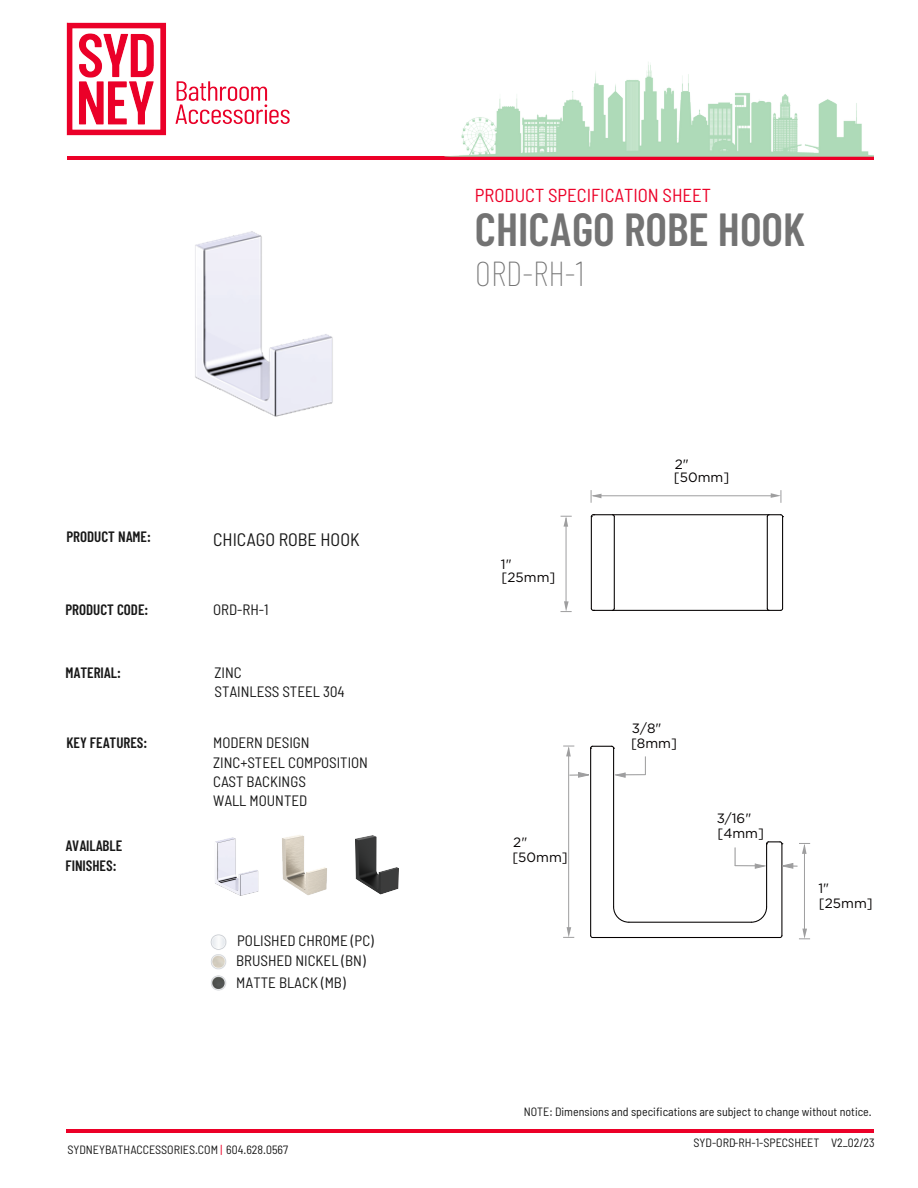
<style>
.page{position:relative;width:918px;height:1188px;background:#fff}
.page>*{position:absolute;margin:0;border:0;box-sizing:border-box;transform-origin:0 0}
.t1{font:600 46.35px "Barlow Condensed";color:#737373}
.t2{font:100 35.4px "Barlow Condensed";color:#737373}
.t3{font:semi-condensed 18.75px "Barlow";color:#ec0028}
.t4{font:semi-condensed 18px "Barlow";color:#181818}
.t5{font:semi-condensed 15px/19px "Barlow";color:#181818}
.t6{font:600 15px/19px "Barlow Condensed";color:#181818}
.t7{font:13.5px/12.8px "Gotham";color:#040000}
.t8{font:semi-condensed 12px "Barlow";color:#181818}
.s1{color:#ec0028}
</style>
<div class="page">
<hr style="left:66px;top:1129px;width:808px;height:3px;background:#ec0028">
<img style="left:66px;top:22px;width:224px;height:114px">
<hr style="left:67px;top:156px;width:807px;height:4px;background:#ec0028">
<img style="left:210px;top:942px;width:17px;height:49px">
<hr style="left:781px;top:844px;width:1px;height:92px;background:#040000">
<hr style="left:593px;top:937px;width:187px;height:1px;background:#040000">
<hr style="left:766px;top:844px;width:1px;height:63px;background:#040000">
<hr style="left:629px;top:922px;width:122px;height:1px;background:#040000">
<hr style="left:613px;top:748px;width:1px;height:159px;background:#040000">
<hr style="left:590px;top:748px;width:1px;height:188px;background:#040000">
<hr style="left:782px;top:517px;width:1px;height:91px;background:#040000">
<hr style="left:767px;top:517px;width:1px;height:91px;background:#040000">
<hr style="left:593px;top:610px;width:188px;height:1px;background:#040000">
<hr style="left:593px;top:514px;width:188px;height:1px;background:#040000">
<hr style="left:614px;top:517px;width:1px;height:91px;background:#040000">
<hr style="left:591px;top:517px;width:1px;height:91px;background:#040000">
<svg style="left:750px;top:906px;width:18px;height:17px"></svg>
<svg style="left:613px;top:906px;width:17px;height:17px"></svg>
<svg style="left:766px;top:514px;width:4px;height:4px"></svg>
<svg style="left:611px;top:514px;width:4px;height:4px"></svg>
<svg style="left:590px;top:514px;width:5px;height:4px"></svg>
<svg style="left:590px;top:745px;width:25px;height:4px"></svg>
<img style="left:195px;top:231px;width:138px;height:186px">
<img style="left:213px;top:835px;width:186px;height:102px">
<img style="left:452px;top:62px;width:422px;height:94px">
<hr style="left:593px;top:496px;width:179px;height:1px;background:#9e9e9f">
<svg style="left:771px;top:490px;width:11px;height:13px"></svg>
<svg style="left:591px;top:490px;width:11px;height:13px"></svg>
<hr style="left:566px;top:518px;width:1px;height:85px;background:#9e9e9f">
<svg style="left:561px;top:601px;width:11px;height:11px"></svg>
<svg style="left:561px;top:516px;width:11px;height:11px"></svg>
<hr style="left:804px;top:845px;width:1px;height:85px;background:#9e9e9f">
<svg style="left:799px;top:929px;width:11px;height:11px"></svg>
<hr style="left:568px;top:748px;width:1px;height:180px;background:#9e9e9f">
<svg style="left:563px;top:927px;width:11px;height:11px"></svg>
<svg style="left:563px;top:746px;width:11px;height:10px"></svg>
<svg style="left:735px;top:841px;width:75px;height:28px"></svg>
<svg style="left:569px;top:772px;width:20px;height:6px"></svg>
<svg style="left:614px;top:756px;width:32px;height:22px"></svg>
<p class="t6" style="left:66px;top:527px;width:86px">PRODUCT NAME:</p>
<p class="t4" style="left:213px;top:529px;width:148px">CHICAGO ROBE HOOK</p>
<p class="t6" style="left:65px;top:600px;width:84px">PRODUCT CODE:</p>
<p class="t5" style="left:213px;top:600px;width:57px">ORD-RH-1</p>
<p class="t6" style="left:65px;top:662px;width:57px">MATERIAL:</p>
<p class="t5" style="left:215px;top:662px;width:132px">ZINC<br>STAINLESS STEEL 304</p>
<p class="t6" style="left:66px;top:733px;width:82px">KEY FEATURES:</p>
<p class="t5" style="left:213px;top:733px;width:156px">MODERN DESIGN<br>ZINC+STEEL COMPOSITION<br>CAST BACKINGS<br>WALL MOUNTED</p>
<p class="t6" style="left:65px;top:836px;width:58px">AVAILABLE<br>FINISHES:</p>
<p class="t5" style="left:236px;top:930px;width:139px;line-height:20px">POLISHED CHROME (PC)<br>BRUSHED NICKEL (BN)</p>
<p class="t5" style="left:236px;top:973px;width:111px">MATTE BLACK (MB)</p>
<p class="t8" style="left:67px;top:1142px;width:222px">SYDNEYBATHACCESSORIES.COM <span class="s1">|</span> 604.628.0567</p>
<p class="t3" style="left:475px;top:183px;width:238px">PRODUCT SPECIFICATION SHEET</p>
<h1 class="t1" style="left:475px;top:200px;width:332px">CHICAGO ROBE HOOK</h1>
<h2 class="t2" style="left:475px;top:248px;width:110px">ORD-RH-1</h2>
<p class="t7" style="left:501px;top:558px;width:56px">1" [25mm]</p>
<p class="t7" style="left:512px;top:835px;width:57px;line-height:14.4px">2" [50mm]</p>
<p class="t7" style="left:674px;top:457px;width:57px;line-height:13.8px">2" [50mm]</p>
<p class="t7" style="left:631px;top:720px;width:48px;line-height:14.9px">3/8" [8mm]</p>
<p class="t7" style="left:717px;top:811px;width:49px;line-height:14.7px">3/16" [4mm]</p>
<p class="t7" style="left:818px;top:880px;width:56px;line-height:15px">1" [25mm]</p>
<p class="t8" style="left:524px;top:1104px;width:350px">NOTE: Dimensions and specifications are subject to change without notice.</p>
<p class="t8" style="left:694px;top:1135px;width:183px">SYD-ORD-RH-1-SPECSHEET V2_02/23</p>
</div>
